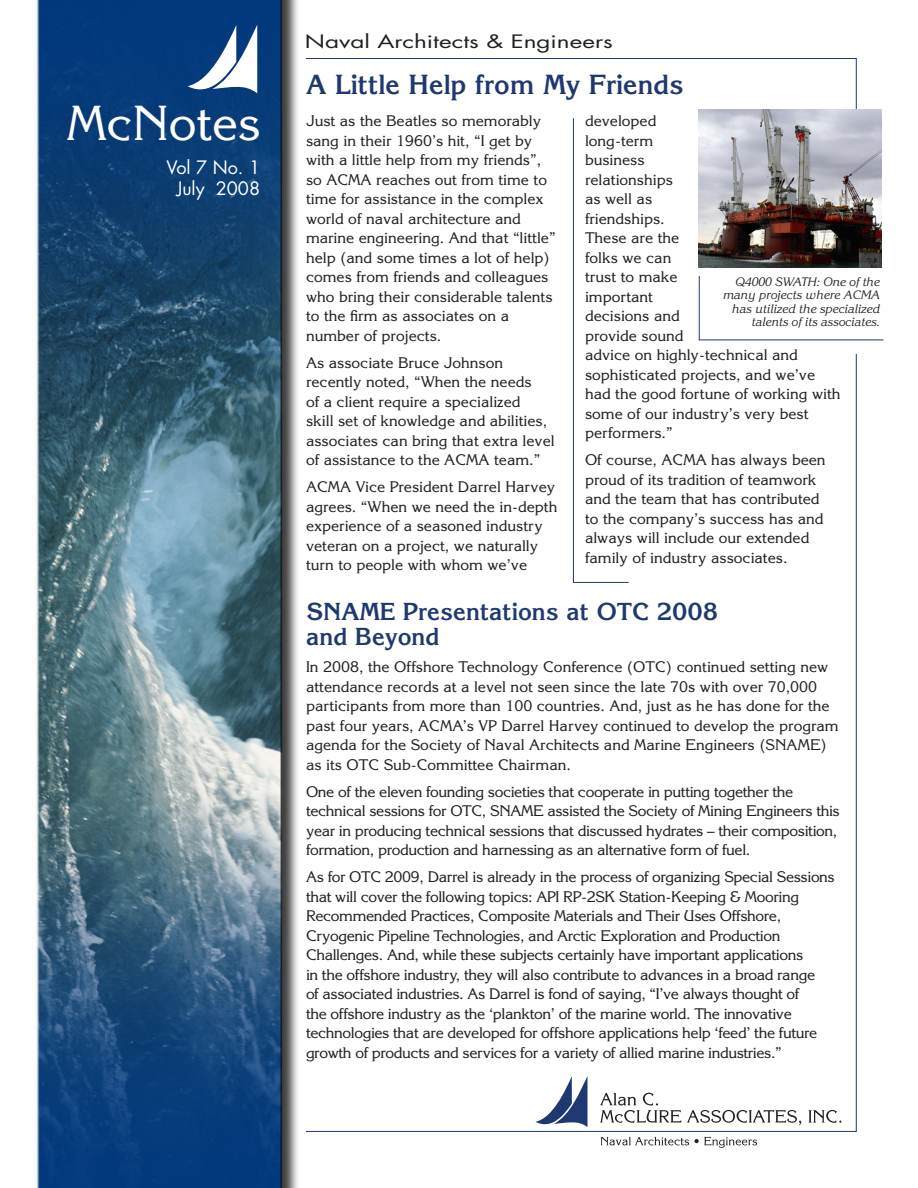
<style>
.page{position:relative;width:918px;height:1188px;background:#fff}
.page>*{position:absolute;margin:0;border:0;box-sizing:border-box;transform-origin:0 0}
.t1{font:48px "Korinna";color:#fff}
.t2{font:700 27px "Korinna";color:#1f3970}
.SecHead{font:700 24px/25.5px "Korinna";color:#1f3970}
.t3{font:18px "Futura";color:#231f20;scale:1.35 1}
.t4{font:18px "Futura";color:#fff}
.body{font:15px/19.5px "Korinna";color:#231f20}
.body-2{font:15px/19.5px "Korinna";letter-spacing:-.025em;color:#231f20}
.t5{font:italic 12px/13.5px "Korinna";color:#231f20;text-align:right}
</style>
<div class="page">
<img style="left:36px;top:0;width:262px;height:1188px">
<svg style="left:188px;top:25px;width:69px;height:73px"></svg>
<svg style="left:601px;top:1137px;width:156px;height:11px"></svg>
<svg style="left:687px;top:1110px;width:114px;height:15px"></svg>
<svg style="left:809px;top:1110px;width:32px;height:13px"></svg>
<svg style="left:600px;top:1093px;width:81px;height:30px"></svg>
<svg style="left:535px;top:1076px;width:53px;height:51px"></svg>
<svg style="left:699px;top:276px;width:185px;height:65px"></svg>
<img style="left:699px;top:110px;width:183px;height:158px">
<svg style="left:573px;top:118px;width:56px;height:465px"></svg>
<p class="t1" style="left:67px;top:93px;width:195px">McNotes</p>
<p class="t4" style="left:167px;top:155px;width:95px">Vol 7 No. 1</p>
<p class="t4" style="left:177px;top:176px;width:85px">July 2008</p>
<p class="t3" style="left:305px;top:29px;width:230px">Naval Architects &amp; Engineers</p>
<p class="t2" style="left:306px;top:67px;width:379px">A Little Help from My Friends</p>
<p class="body" style="left:585px;top:111px;width:257px">developed<br>long-term<br>business<br>relationships<br>as well as<br>friendships.<br>These are the<br>folks we can<br>trust to make<br>important<br>decisions and<br>provide sound<br>advice on highly-technical and sophisticated projects, and we’ve had the good fortune of working with some of our industry’s very best performers.”</p>
<p class="body" style="left:585px;top:450px;width:242px">Of course, ACMA has always been proud of its tradition of teamwork and the team that has contributed to the company’s success has and always will include our extended family of industry associates.</p>
<p class="SecHead" style="left:306px;top:598px;width:414px">SNAME Presentations at OTC 2008 and Beyond</p>
<p class="body" style="left:306px;top:657px;width:534px">In 2008, the Offshore Technology Conference (OTC) continued setting new attendance records at a level not seen since the late 70s with over 70,000 participants from more than 100 countries. And, just as he has done for the past four years, ACMA’s VP Darrel Harvey continued to develop the program agenda for the Society of Naval Architects and Marine Engineers (SNAME) as its OTC Sub-Committee Chairman.</p>
<p class="body-2" style="left:306px;top:782px;width:535px">One of the eleven founding societies that cooperate in putting together the technical sessions for OTC, SNAME assisted the Society of Mining Engineers this year in producing technical sessions that discussed hydrates – their composition, formation, production and harnessing as an alternative form of fuel.</p>
<p class="body-2" style="left:306px;top:867px;width:530px">As for OTC 2009, Darrel is already in the process of organizing Special Sessions that will cover the following topics: API RP-2SK Station-Keeping &amp; Mooring Recommended Practices, Composite Materials and Their Uses Offshore, Cryogenic Pipeline Technologies, and Arctic Exploration and Production Challenges. And, while these subjects certainly have important applications<br>in the offshore industry, they will also contribute to advances in a broad range<br>of associated industries. As Darrel is fond of saying, “I’ve always thought of<br>the offshore industry as the ‘plankton’ of the marine world. The innovative technologies that are developed for offshore applications help ‘feed’ the future growth of products and services for a variety of allied marine industries.”</p>
<p class="body" style="left:306px;top:111px;width:251px">Just as the Beatles so memorably sang in their 1960’s hit, “I get by with a little help from my friends”, so ACMA reaches out from time to time for assistance in the complex world of naval architecture and marine engineering. And that “little” help (and some times a lot of help) comes from friends and colleagues who bring their considerable talents to the firm as associates on a number of projects.</p>
<p class="body" style="left:306px;top:353px;width:250px">As associate Bruce Johnson recently noted, “When the needs<br>of a client require a specialized<br>skill set of knowledge and abilities, associates can bring that extra level of assistance to the ACMA team.”</p>
<p class="body" style="left:306px;top:477px;width:253px">ACMA Vice President Darrel Harvey agrees. “When we need the in-depth experience of a seasoned industry veteran on a project, we naturally turn to people with whom we’ve</p>
<p class="t5" style="left:723px;top:275px;width:158px">Q4000 SWATH: One of the many projects where ACMA has utilized the specialized talents of its associates.</p>
</div>
